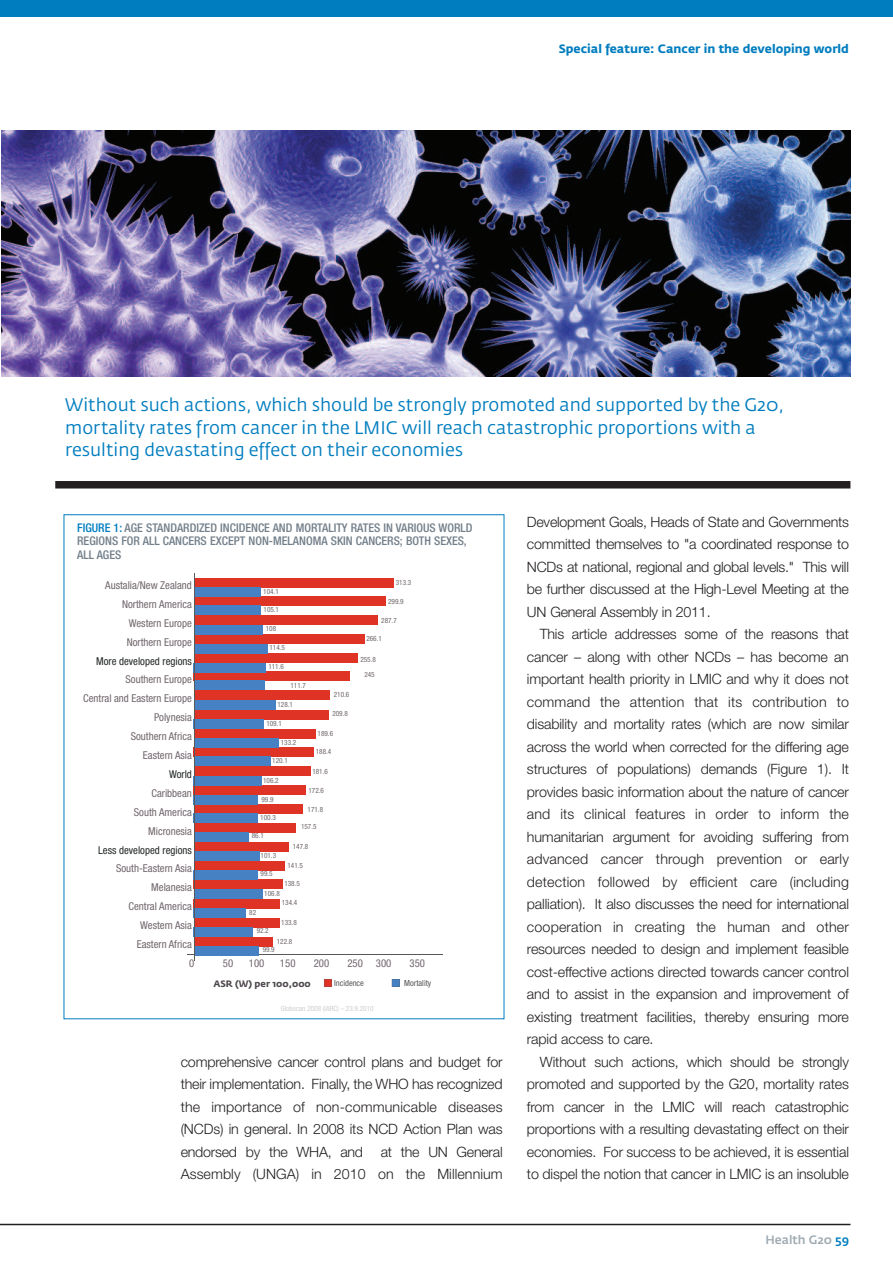
<style>
.page{position:relative;width:893px;height:1263px;background:#fff}
.page>*{position:absolute;margin:0;border:0;box-sizing:border-box;transform-origin:0 0}
.t1{font:18px/22.5px "Fedra Sans";color:#007dbf}
.t2{font:300 14.25px/22.5px "Helvetica Neue";letter-spacing:-.01em;color:#231f20;text-align:justify}
.t3{font:500 condensed 12px/13.5px "Helvetica Neue";color:#727f8a}
.t4{font:700 12px "Fedra Sans";color:#007dbf}
.t5{font:500 12px "Fedra Sans";color:#9faab2}
.t6{font:condensed 10.8px/18.9px "Helvetica Neue";color:#70666d;text-align:right}
.t7{font:condensed 10.8px "Helvetica Neue";color:#252929}
.t8{font:700 9.15px "Fedra Sans";color:#4d484d}
.t9{font:condensed 8.4px "Helvetica Neue";color:#57585a}
.t10{font:condensed 7.2px/15.6px "Helvetica Neue";color:#70666d;text-align:center}
.t11{font:condensed 7.2px "Helvetica Neue";color:#cdced0}
.s1{color:#007dbf}
</style>
<div class="page">
<img style="left:1px;top:131px;width:849px;height:246px">
<div style="left:0;top:0;width:893px;height:17px;background:#007dbf"></div>
<hr style="left:0;top:1224px;width:850px;height:1px;background:#231f20">
<div style="left:55px;top:481px;width:795px;height:7px;background:#231f20"></div>
<hr style="left:188px;top:954px;width:255px;height:1px;background:#575858">
<div style="left:194px;top:578px;width:200px;height:9px;background:#df3425"></div>
<div style="left:194px;top:596px;width:192px;height:9px;background:#df3425"></div>
<div style="left:194px;top:616px;width:184px;height:9px;background:#df3425"></div>
<div style="left:194px;top:635px;width:170px;height:9px;background:#df3425"></div>
<div style="left:194px;top:653px;width:163px;height:9px;background:#df3425"></div>
<div style="left:194px;top:672px;width:156px;height:9px;background:#df3425"></div>
<div style="left:194px;top:691px;width:135px;height:9px;background:#df3425"></div>
<div style="left:194px;top:710px;width:135px;height:9px;background:#df3425"></div>
<div style="left:194px;top:729px;width:122px;height:9px;background:#df3425"></div>
<div style="left:193px;top:747px;width:121px;height:10px;background:#df3425"></div>
<div style="left:194px;top:766px;width:116px;height:9px;background:#df3425"></div>
<div style="left:193px;top:786px;width:113px;height:9px;background:#df3425"></div>
<div style="left:194px;top:804px;width:109px;height:9px;background:#df3425"></div>
<div style="left:194px;top:823px;width:101px;height:9px;background:#df3425"></div>
<div style="left:195px;top:842px;width:94px;height:9px;background:#df3425"></div>
<div style="left:194px;top:861px;width:91px;height:9px;background:#df3425"></div>
<div style="left:193px;top:879px;width:90px;height:9px;background:#df3425"></div>
<div style="left:194px;top:899px;width:86px;height:9px;background:#df3425"></div>
<div style="left:194px;top:918px;width:85px;height:9px;background:#df3425"></div>
<div style="left:194px;top:937px;width:79px;height:9px;background:#df3425"></div>
<svg style="left:324px;top:979px;width:8px;height:8px"></svg>
<svg style="left:392px;top:979px;width:8px;height:8px"></svg>
<div style="left:194px;top:587px;width:67px;height:9px;background:#4581c3"></div>
<div style="left:194px;top:606px;width:67px;height:9px;background:#4581c3"></div>
<div style="left:194px;top:625px;width:69px;height:9px;background:#4581c3"></div>
<div style="left:195px;top:644px;width:72px;height:9px;background:#4581c3"></div>
<div style="left:194px;top:663px;width:72px;height:9px;background:#4581c3"></div>
<div style="left:194px;top:681px;width:71px;height:9px;background:#4581c3"></div>
<div style="left:194px;top:700px;width:81px;height:9px;background:#4581c3"></div>
<div style="left:194px;top:719px;width:70px;height:9px;background:#4581c3"></div>
<div style="left:194px;top:738px;width:85px;height:9px;background:#4581c3"></div>
<div style="left:194px;top:757px;width:77px;height:9px;background:#4581c3"></div>
<div style="left:193px;top:776px;width:69px;height:9px;background:#4581c3"></div>
<div style="left:193px;top:795px;width:65px;height:9px;background:#4581c3"></div>
<div style="left:193px;top:814px;width:65px;height:9px;background:#4581c3"></div>
<div style="left:194px;top:832px;width:55px;height:9px;background:#4581c3"></div>
<div style="left:194px;top:851px;width:65px;height:9px;background:#4581c3"></div>
<div style="left:193px;top:870px;width:65px;height:9px;background:#4581c3"></div>
<div style="left:194px;top:889px;width:69px;height:9px;background:#4581c3"></div>
<div style="left:193px;top:908px;width:53px;height:10px;background:#4581c3"></div>
<div style="left:194px;top:927px;width:59px;height:9px;background:#4581c3"></div>
<div style="left:195px;top:946px;width:64px;height:9px;background:#4581c3"></div>
<hr style="left:194px;top:573px;width:1px;height:388px;background:#575858">
<p class="t4" style="left:559px;top:45px;width:292px">Special feature: Cancer in the developing world</p>
<p class="t1" style="left:65px;top:393px;width:720px">Without such actions, which should be strongly promoted and supported by the G20, mortality rates from cancer in the LMIC will reach catastrophic proportions with a resulting devastating effect on their economies</p>
<p class="t3" style="left:77px;top:522px;width:397px"><span class="s1">FIGURE 1:</span> AGE STANDARDIZED INCIDENCE AND MORTALITY RATES IN VARIOUS WORLD<br>REGIONS FOR ALL CANCERS EXCEPT NON-MELANOMA SKIN CANCERS; BOTH SEXES,<br>ALL AGES</p>
<p class="t2" style="left:527px;top:510px;width:323px">Development Goals, Heads of State and Governments committed themselves to "a coordinated response to NCDs at national, regional and global levels." This will be further discussed at the High-Level Meeting at the UN General Assembly in 2011.</p>
<p class="t2" style="left:527px;top:622px;width:323px;text-indent:13px">This article addresses some of the reasons that cancer – along with other NCDs – has become an important health priority in LMIC and why it does not command the attention that its contribution to disability and mortality rates (which are now similar across the world when corrected for the differing age structures of populations) demands (Figure 1). It provides basic information about the nature of cancer and its clinical features in order to inform the humanitarian argument for avoiding suffering from advanced cancer through prevention or early detection followed by efficient care (including palliation). It also discusses the need for international cooperation in creating the human and other resources needed to design and implement feasible cost-effective actions directed towards cancer control and to assist in the expansion and improvement of existing treatment facilities, thereby ensuring more rapid access to care.</p>
<p class="t2" style="left:527px;top:1050px;width:323px;text-indent:13px">Without such actions, which should be strongly promoted and supported by the G20, mortality rates from cancer in the LMIC will reach catastrophic proportions with a resulting devastating effect on their economies. For success to be achieved, it is essential to dispel the notion that cancer in LMIC is an insoluble</p>
<p class="t10" style="left:396px;top:575px;width:17px">313.3</p>
<p class="t10" style="left:388px;top:594px;width:17px">299.9</p>
<p class="t10" style="left:381px;top:613px;width:17px">287.7</p>
<p class="t6" style="left:105px;top:577px;width:88px">Austalia/New Zealand<br>Northern America<br>Western Europe<br>Northern Europe</p>
<p class="t7" style="left:96px;top:657px;width:97px">More developed regions</p>
<p class="t6" style="left:83px;top:671px;width:110px">Southern Europe<br>Central and Eastern Europe<br>Polynesia<br>Southern Africa<br>Eastern Asia</p>
<p class="t7" style="left:169px;top:770px;width:24px">World</p>
<p class="t6" style="left:134px;top:784px;width:59px">Caribbean<br>South America<br>Micronesia</p>
<p class="t7" style="left:98px;top:846px;width:95px">Less developed regions</p>
<p class="t6" style="left:116px;top:860px;width:80px">South-Eastern Asia<br>Melanesia<br>Central America<br>Western Asia<br>Eastern Africa<br>0</p>
<p class="t10" style="left:263px;top:584px;width:17px">104.1</p>
<p class="t10" style="left:264px;top:602px;width:17px">105.1</p>
<p class="t10" style="left:266px;top:621px;width:12px">108</p>
<p class="t10" style="left:366px;top:632px;width:17px">266.1</p>
<p class="t10" style="left:360px;top:652px;width:17px">255.8<br>245</p>
<p class="t10" style="left:269px;top:641px;width:17px">114.5</p>
<p class="t10" style="left:268px;top:659px;width:17px">111.6</p>
<p class="t10" style="left:290px;top:678px;width:17px">111.7</p>
<p class="t10" style="left:334px;top:687px;width:17px">210.6</p>
<p class="t10" style="left:332px;top:706px;width:17px">209.8</p>
<p class="t10" style="left:318px;top:726px;width:17px">189.6</p>
<p class="t10" style="left:316px;top:744px;width:17px">188.4</p>
<p class="t10" style="left:312px;top:764px;width:17px">181.6</p>
<p class="t10" style="left:308px;top:783px;width:17px">172.6</p>
<p class="t10" style="left:308px;top:802px;width:17px">171.8</p>
<p class="t10" style="left:301px;top:819px;width:17px">157.5</p>
<p class="t10" style="left:293px;top:839px;width:17px">147.8</p>
<p class="t10" style="left:288px;top:858px;width:17px">141.5</p>
<p class="t10" style="left:284px;top:876px;width:17px">138.5</p>
<p class="t10" style="left:282px;top:895px;width:17px">134.4</p>
<p class="t10" style="left:281px;top:915px;width:17px">133.8</p>
<p class="t10" style="left:277px;top:934px;width:17px">122.8</p>
<p class="t10" style="left:277px;top:698px;width:17px">128.1</p>
<p class="t10" style="left:266px;top:716px;width:17px">109.1</p>
<p class="t10" style="left:281px;top:735px;width:17px">133.2</p>
<p class="t10" style="left:272px;top:753px;width:17px">120.1</p>
<p class="t10" style="left:263px;top:773px;width:17px">106.2</p>
<p class="t10" style="left:261px;top:792px;width:14px">99.9</p>
<p class="t10" style="left:260px;top:810px;width:17px">100.3</p>
<p class="t10" style="left:252px;top:828px;width:14px">86.1</p>
<p class="t10" style="left:261px;top:848px;width:17px">101.3</p>
<p class="t10" style="left:261px;top:866px;width:14px">99.5</p>
<p class="t10" style="left:264px;top:886px;width:17px">106.8</p>
<p class="t10" style="left:249px;top:905px;width:8px">82</p>
<p class="t10" style="left:257px;top:923px;width:14px">92.2</p>
<p class="t10" style="left:263px;top:943px;width:14px">99.9</p>
<p class="t6" style="left:223px;top:955px;width:12px">50</p>
<p class="t6" style="left:249px;top:955px;width:17px">100</p>
<p class="t6" style="left:280px;top:955px;width:17px">150</p>
<p class="t6" style="left:314px;top:955px;width:17px">200</p>
<p class="t6" style="left:347px;top:955px;width:46px">250 300</p>
<p class="t6" style="left:410px;top:955px;width:17px">350</p>
<p class="t11" style="left:281px;top:1006px;width:94px">Globocan 2008 (IARC) – 23.9.2010</p>
<p class="t8" style="left:213px;top:980px;width:99px">ASR (W) per 100,000</p>
<p class="t9" style="left:334px;top:980px;width:31px">Incidence</p>
<p class="t9" style="left:404px;top:980px;width:29px">Mortality</p>
<p class="t2" style="left:181px;top:1050px;width:324px">comprehensive cancer control plans and budget for their implementation. Finally, the WHO has recognized the importance of non-communicable diseases (NCDs) in general. In 2008 its NCD Action Plan was endorsed by the WHA, and at the UN General Assembly (UNGA) in 2010 on the Millennium</p>
<p class="t5" style="left:765px;top:1232px;width:85px">Health G20 <span class="s1">59</span></p>
</div>
